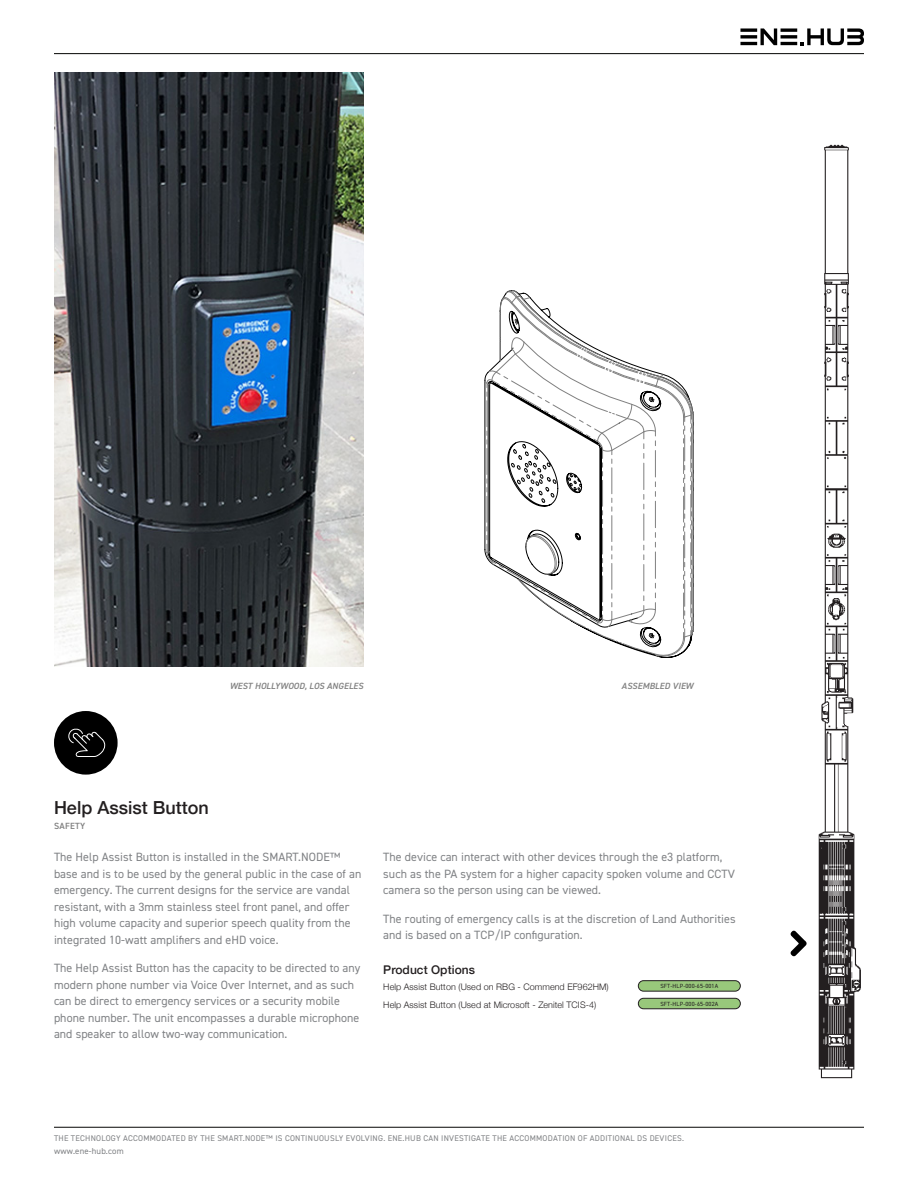
<style>
.page{position:relative;width:918px;height:1188px;background:#fff}
.page>*{position:absolute;margin:0;border:0;box-sizing:border-box;transform-origin:0 0}
.Product_Name_Title{font:500 18px "Helvetica Neue";color:#231f20}
.Body_Copy{font:12px/16.5px "DIN2014";letter-spacing:.005em;color:#808285}
.Product_Options_Head{font:500 12px "Helvetica Neue";letter-spacing:.005em;color:#231f20}
.Product_Option_List{font:300 9px "Helvetica Neue";letter-spacing:.005em;color:#231f20}
.Image_Caption{font:italic 600 9px "DIN2014";letter-spacing:.01em;color:#828282}
.Category{font:600 9px "DIN2014";letter-spacing:.03em;color:#828282}
.t1{font:8.7px "DIN2014";letter-spacing:.02em;color:#808285}
.t2{font:8.25px "DIN2014";letter-spacing:.03em;color:#808285}
.Product_Codes_NEW{font:6px "DIN2014";letter-spacing:.025em;color:#231f20}
</style>
<div class="page">
<hr style="left:54px;top:1127px;width:810px;height:1px;background:#040503">
<hr style="left:54px;top:53px;width:810px;height:1px;background:#040503">
<svg style="left:740px;top:28px;width:17px;height:4px"></svg>
<svg style="left:740px;top:35px;width:17px;height:4px"></svg>
<hr style="left:740px;top:42px;width:17px;height:3px;background:#000">
<svg style="left:761px;top:28px;width:16px;height:17px"></svg>
<svg style="left:781px;top:28px;width:16px;height:4px"></svg>
<svg style="left:781px;top:35px;width:16px;height:4px"></svg>
<hr style="left:781px;top:42px;width:16px;height:3px;background:#000">
<svg style="left:801px;top:28px;width:63px;height:17px"></svg>
<svg style="left:790px;top:931px;width:17px;height:25px"></svg>
<img style="left:818px;top:144px;width:43px;height:935px">
<svg style="left:485px;top:291px;width:209px;height:366px"></svg>
<img style="left:54px;top:72px;width:310px;height:594px">
<div style="left:54px;top:711px;width:64px;height:64px;background:#000;border-radius:50%"></div>
<svg style="left:68px;top:728px;width:37px;height:29px"></svg>
<div style="left:638px;top:981px;width:102px;height:10px;background:#98c87b;border-radius:5px"></div>
<div style="left:638px;top:980px;width:103px;height:12px;border:1px solid #231f20;border-radius:5px"></div>
<div style="left:638px;top:998px;width:102px;height:11px;background:#98c87b;border-radius:5px"></div>
<div style="left:638px;top:998px;width:103px;height:11px;border:1px solid #231f20;border-radius:5px"></div>
<p class="Image_Caption" style="left:230px;top:680px;width:135px">WEST HOLLYWOOD, LOS ANGELES</p>
<p class="Image_Caption" style="left:622px;top:680px;width:73px">ASSEMBLED VIEW</p>
<p class="Product_Name_Title" style="left:54px;top:793px;width:156px">Help Assist Button</p>
<p class="Category" style="left:54px;top:820px;width:33px">SAFETY</p>
<p class="Body_Copy" style="left:54px;top:848px;width:309px">The Help Assist Button is installed in the SMART.NODE™ base and is to be used by the general public in the case of an emergency. The current designs for the service are vandal resistant, with a 3mm stainless steel front panel, and offer high volume capacity and superior speech quality from the integrated 10-watt amplifiers and eHD voice.</p>
<p class="Body_Copy" style="left:54px;top:959px;width:308px">The Help Assist Button has the capacity to be directed to any modern phone number via Voice Over Internet, and as such can be direct to emergency services or a security mobile phone number. The unit encompasses a durable microphone and speaker to allow two-way communication.</p>
<p class="Body_Copy" style="left:383px;top:848px;width:353px">The device can interact with other devices through the e3 platform, such as the PA system for a higher capacity spoken volume and CCTV camera so the person using can be viewed.</p>
<p class="Body_Copy" style="left:383px;top:910px;width:354px">The routing of emergency calls is at the discretion of Land Authorities and is based on a TCP/IP configuration.</p>
<p class="Product_Options_Head" style="left:383px;top:960px;width:93px">Product Options</p>
<p class="Product_Option_List" style="left:383px;top:980px;width:227px">Help Assist Button (Used on RBG - Commend EF962HM)</p>
<p class="Product_Codes_NEW" style="left:660px;top:982px;width:59px">SFT-HLP-000-65-001A</p>
<p class="Product_Option_List" style="left:383px;top:997px;width:215px">Help Assist Button (Used at Microsoft - Zenitel TCIS-4)</p>
<p class="Product_Codes_NEW" style="left:660px;top:1000px;width:59px">SFT-HLP-000-65-002A</p>
<p class="t2" style="left:54px;top:1133px;width:631px">THE TECHNOLOGY ACCOMMODATED BY THE SMART.NODE™ IS CONTINUOUSLY EVOLVING. ENE.HUB CAN INVESTIGATE THE ACCOMMODATION OF ADDITIONAL DS DEVICES.</p>
<p class="t1" style="left:54px;top:1146px;width:71px">www.ene-hub.com</p>
</div>
